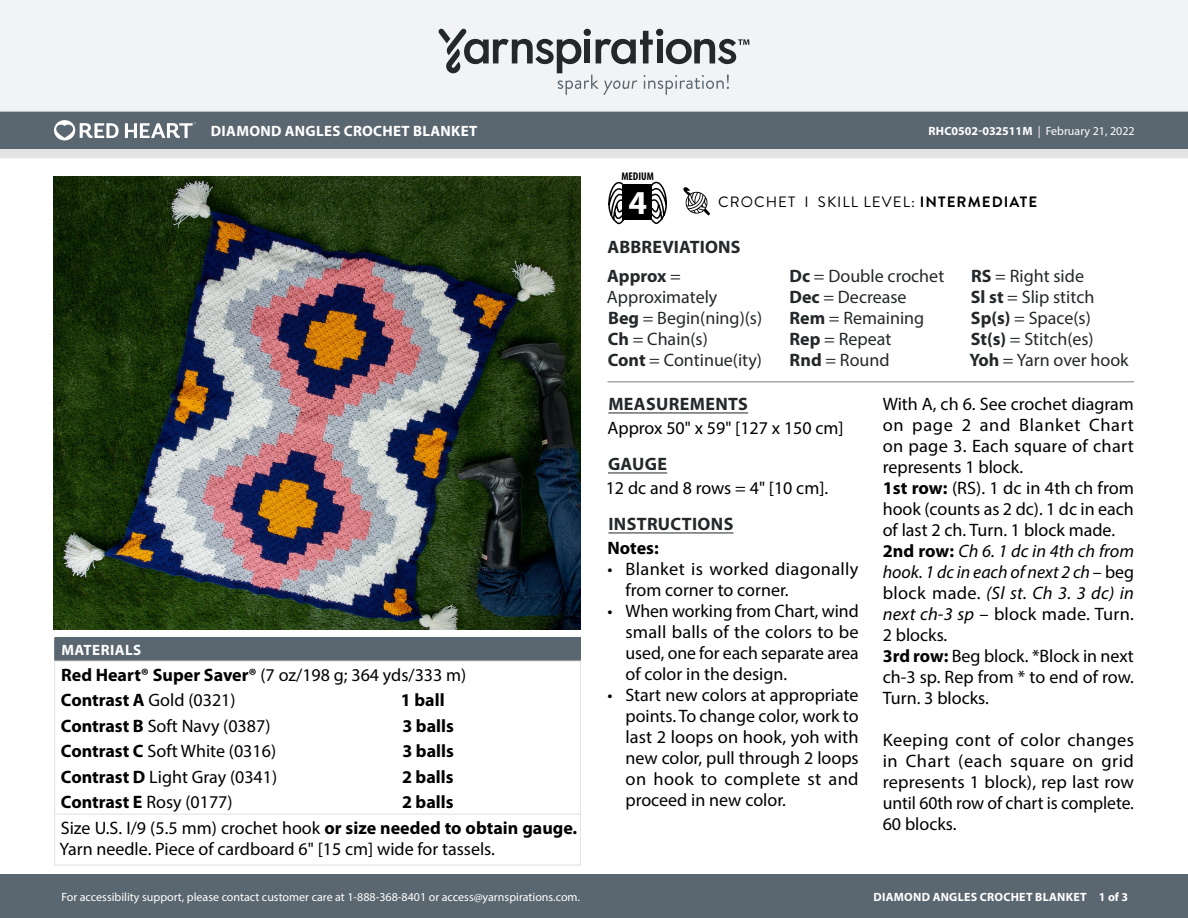
<style>
.page{position:relative;width:1188px;height:918px;background:#fff}
.page>*{position:absolute;margin:0;border:0;box-sizing:border-box;transform-origin:0 0}
.t1{font:700 33.6px "Myriad Pro";color:#fff}
.Body_-__Auto_Style_w{font:18px/21px "Myriad Pro";color:#000;text-align:justify}
.Abbreviations_-_With{font:18px/21px "Myriad Pro";color:#24282a}
.Body_-__Auto_Style_w-2{font:italic 18px/21px "Myriad Pro";color:#000;text-align:justify}
.Material_-__Colors_i{font:18px "Myriad Pro";color:#000}
.Materials_-_Needle{font:18px/21px "Myriad Pro";color:#000}
.Body_-__Auto_Style_w-3{font:18px/21px "Myriad Pro";letter-spacing:.02em;color:#000}
.Body_-_HEADERS_-_Und{font:700 18px "Myriad Pro";letter-spacing:.02em;color:#24282a}
.Materials_-_Brand{font:18px "Myriad Pro";color:#000}
.Material_-__Colors_i-2{font:700 18px "Myriad Pro";color:#000}
.Body_-_NO_Automatic{font:18px "Myriad Pro";color:#000}
.Body_-__Auto_Style_w-4{font:700 18px "Myriad Pro";color:#000}
.Materials_-__Header{font:700 15px "Myriad Pro";letter-spacing:.02em;color:#fff}
.Type_of_pattern___Sk{font:15px "Brandon Grotesque";letter-spacing:.07em;color:#000}
.t2{font:12px "Myriad Pro";color:#fff}
.t3{font:700 12px "Myriad Pro";letter-spacing:.02em;color:#fff}
.t4{font:700 condensed 11.25px "Myriad Pro";color:#000}
.s1{font-weight:700}
.s2{font-weight:700;font-style:normal}
.s3{font-style:normal}
</style>
<div class="page">
<div style="left:0;top:875px;width:1188px;height:43px;background:#5a6670"></div>
<div style="left:0;top:149px;width:1188px;height:9px;background:#e4e3e3"></div>
<div style="left:0;top:111px;width:1188px;height:38px;background:#5a6670"></div>
<div style="left:0;top:0;width:1188px;height:112px;background:#f2f3f4"></div>
<svg style="left:438px;top:29px;width:311px;height:66px"></svg>
<svg style="left:683px;top:187px;width:27px;height:28px"></svg>
<svg style="left:608px;top:181px;width:18px;height:43px"></svg>
<svg style="left:649px;top:181px;width:18px;height:43px"></svg>
<div style="left:622px;top:185px;width:30px;height:35px;background:#000"></div>
<svg style="left:54px;top:120px;width:65px;height:20px"></svg>
<svg style="left:125px;top:122px;width:71px;height:16px"></svg>
<img style="left:54px;top:177px;width:527px;height:453px">
<hr style="left:608px;top:412px;width:140px;height:1px;background:#24282a">
<hr style="left:608px;top:472px;width:59px;height:1px;background:#24282a">
<hr style="left:608px;top:532px;width:126px;height:1px;background:#24282a">
<hr style="left:608px;top:381px;width:526px;height:1px;background:#7d7d7d">
<div style="left:55px;top:638px;width:525px;height:23px;background:#5a6670"></div>
<hr style="left:54px;top:661px;width:342px;height:1px;background:#e4e3e3">
<hr style="left:396px;top:661px;width:185px;height:1px;background:#e4e3e3">
<svg style="left:54px;top:638px;width:1px;height:176px"></svg>
<svg style="left:580px;top:638px;width:1px;height:176px"></svg>
<hr style="left:54px;top:815px;width:1px;height:50px;background:#e4e3e3">
<hr style="left:54px;top:814px;width:342px;height:1px;background:#e4e3e3">
<hr style="left:396px;top:814px;width:185px;height:1px;background:#e4e3e3">
<hr style="left:580px;top:815px;width:1px;height:50px;background:#e4e3e3">
<hr style="left:54px;top:865px;width:342px;height:1px;background:#e4e3e3">
<hr style="left:396px;top:865px;width:185px;height:1px;background:#e4e3e3">
<p class="Materials_-__Header" style="left:211px;top:121px;width:268px">DIAMOND ANGLES CROCHET BLANKET</p>
<p class="Materials_-__Header" style="left:61px;top:640px;width:81px">MATERIALS</p>
<p class="Materials_-_Brand" style="left:61px;top:663px;width:407px"><span class="s1">Red Heart® Super Saver®</span> (7 oz/198 g; 364 yds/333 m)</p>
<p class="Material_-__Colors_i" style="left:61px;top:689px;width:176px"><span class="s1">Contrast A</span> Gold (0321)</p>
<p class="Material_-__Colors_i-2" style="left:401px;top:688px;width:45px">1 ball</p>
<p class="Material_-__Colors_i" style="left:61px;top:714px;width:211px"><span class="s1">Contrast B</span> Soft Navy (0387)</p>
<p class="Material_-__Colors_i-2" style="left:402px;top:714px;width:53px">3 balls</p>
<p class="Material_-__Colors_i" style="left:61px;top:740px;width:217px"><span class="s1">Contrast C</span> Soft White (0316)</p>
<p class="Material_-__Colors_i-2" style="left:402px;top:739px;width:53px">3 balls</p>
<p class="Material_-__Colors_i" style="left:61px;top:765px;width:218px"><span class="s1">Contrast D</span> Light Gray (0341)</p>
<p class="Material_-__Colors_i-2" style="left:402px;top:765px;width:53px">2 balls</p>
<p class="Material_-__Colors_i" style="left:61px;top:791px;width:173px"><span class="s1">Contrast E</span> Rosy (0177)</p>
<p class="Material_-__Colors_i-2" style="left:402px;top:790px;width:53px">2 balls</p>
<p class="Materials_-_Needle" style="left:60px;top:817px;width:519px">Size U.S. I/9 (5.5 mm) crochet hook <span class="s1">or size needed to obtain gauge.<br></span>Yarn needle. Piece of cardboard 6" [15 cm] wide for tassels.</p>
<p class="t2" style="left:61px;top:889px;width:520px">For accessibility support, please contact customer care at 1-888-368-8401 or access@yarnspirations.com.</p>
<p class="t4" style="left:621px;top:169px;width:34px">MEDIUM</p>
<h1 class="t1" style="left:629px;top:180px;width:20px">4</h1>
<p class="t2" style="left:928px;top:124px;width:208px"><span class="s1">RHC0502-032511M</span> | February 21, 2022</p>
<p class="Type_of_pattern___Sk" style="left:718px;top:192px;width:321px">CROCHET I SKILL LEVEL: <span class="s1">INTERMEDIATE</span></p>
<p class="Body_-_HEADERS_-_Und" style="left:608px;top:235px;width:135px">ABBREVIATIONS</p>
<p class="Abbreviations_-_With" style="left:607px;top:265px;width:112px"><span class="s1">Approx</span> =<br>Approximately</p>
<p class="Abbreviations_-_With" style="left:608px;top:307px;width:156px"><span class="s1">Beg</span> = Begin(ning)(s)</p>
<p class="Abbreviations_-_With" style="left:608px;top:328px;width:102px"><span class="s1">Ch</span> = Chain(s)</p>
<p class="Abbreviations_-_With" style="left:608px;top:349px;width:156px"><span class="s1">Cont</span> = Continue(ity)</p>
<p class="Abbreviations_-_With" style="left:790px;top:265px;width:156px"><span class="s1">Dc</span> = Double crochet</p>
<p class="Abbreviations_-_With" style="left:790px;top:286px;width:119px"><span class="s1">Dec</span> = Decrease</p>
<p class="Abbreviations_-_With" style="left:790px;top:307px;width:136px"><span class="s1">Rem</span> = Remaining</p>
<p class="Abbreviations_-_With" style="left:790px;top:328px;width:103px"><span class="s1">Rep</span> = Repeat</p>
<p class="Abbreviations_-_With" style="left:790px;top:349px;width:102px"><span class="s1">Rnd</span> = Round</p>
<p class="Abbreviations_-_With" style="left:971px;top:265px;width:114px"><span class="s1">RS</span> = Right side</p>
<p class="Abbreviations_-_With" style="left:971px;top:286px;width:125px"><span class="s1">Sl st</span> = Slip stitch</p>
<p class="Abbreviations_-_With" style="left:971px;top:307px;width:121px"><span class="s1">Sp(s)</span> = Space(s)</p>
<p class="Abbreviations_-_With" style="left:971px;top:328px;width:124px"><span class="s1">St(s)</span> = Stitch(es)</p>
<p class="Abbreviations_-_With" style="left:969px;top:349px;width:161px"><span class="s1">Yoh</span> = Yarn over hook</p>
<p class="Body_-_HEADERS_-_Und" style="left:608px;top:392px;width:141px">MEASUREMENTS</p>
<p class="Body_-__Auto_Style_w" style="left:608px;top:417px;width:238px">Approx 50" x 59" [127 x 150 cm]</p>
<p class="Body_-_HEADERS_-_Und" style="left:608px;top:452px;width:61px">GAUGE</p>
<p class="Body_-_NO_Automatic" style="left:606px;top:477px;width:224px">12 dc and 8 rows = 4" [10 cm].</p>
<p class="Body_-_HEADERS_-_Und" style="left:608px;top:512px;width:126px">INSTRUCTIONS</p>
<p class="Body_-__Auto_Style_w-4" style="left:608px;top:536px;width:53px">Notes:</p>
<p class="Body_-__Auto_Style_w-3" style="left:626px;top:558px;width:235px;text-indent:-18px">• Blanket is worked diagonally from corner to corner.</p>
<p class="Body_-__Auto_Style_w" style="left:626px;top:600px;width:235px;text-indent:-18px">• When working from Chart, wind small balls of the colors to be used, one for each separate area of color in the design.</p>
<p class="Body_-__Auto_Style_w" style="left:626px;top:684px;width:235px;text-indent:-18px">• Start new colors at appropriate points. To change color, work to last 2 loops on hook, yoh with new color, pull through 2 loops on hook to complete st and proceed in new color.</p>
<p class="Body_-__Auto_Style_w" style="left:883px;top:393px;width:253px">With A, ch 6. See crochet diagram on page 2 and Blanket Chart on page 3. Each square of chart represents 1 block.</p>
<p class="Body_-__Auto_Style_w" style="left:883px;top:477px;width:253px"><span class="s1">1st row:</span> (RS). 1 dc in 4th ch from hook (counts as 2 dc). 1 dc in each of last 2 ch. Turn. 1 block made.</p>
<p class="Body_-__Auto_Style_w-2" style="left:883px;top:540px;width:253px"><span class="s2">2nd row:</span> Ch 6. 1 dc in 4th ch from hook. 1 dc in each of next 2 ch <span class="s3">– beg block made.</span> (Sl st. Ch 3. 3 dc) in next ch-3 sp <span class="s3">– block made. Turn.<br>2 blocks.</span></p>
<p class="Body_-__Auto_Style_w" style="left:883px;top:645px;width:253px"><span class="s1">3rd row:</span> Beg block. *Block in next ch-3 sp. Rep from * to end of row.<br>Turn. 3 blocks.</p>
<p class="Body_-__Auto_Style_w" style="left:883px;top:729px;width:253px">Keeping cont of color changes in Chart (each square on grid represents 1 block), rep last row until 60th row of chart is complete.<br>60 blocks.</p>
<p class="t3" style="left:874px;top:889px;width:256px">DIAMOND ANGLES CROCHET BLANKET 1 of 3</p>
</div>
